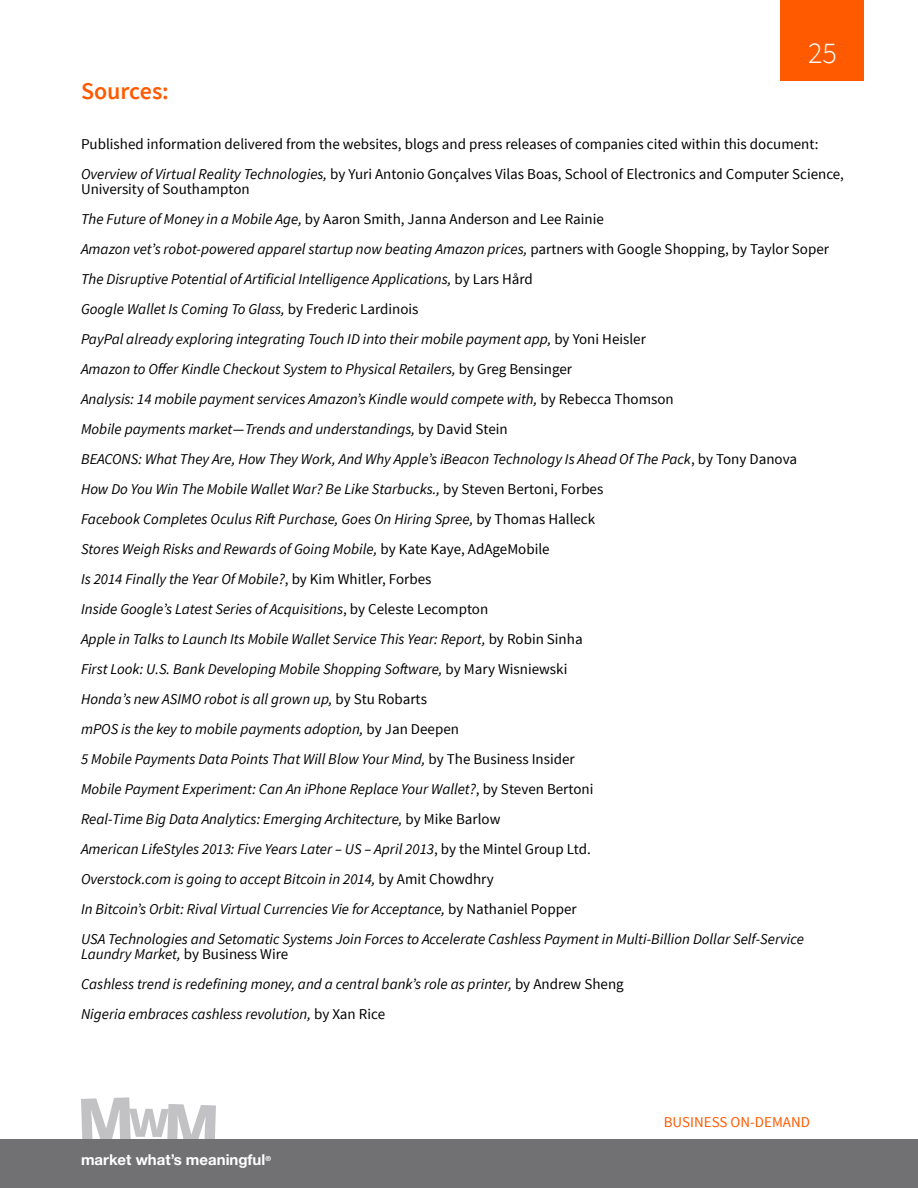
<style>
.page{position:relative;width:918px;height:1188px;background:#fff}
.page>*{position:absolute;margin:0;border:0;box-sizing:border-box;transform-origin:0 0}
.t1{font:300 30px "Source Sans Pro";color:#fff}
.t2{font:600 24px "Source Sans Pro";letter-spacing:-.005em;color:#ff5a00}
.t3{font:italic 15px/30px "Source Sans Pro";color:#000}
.t4{font:15px/30px "Source Sans Pro";color:#000}
.t5{font:700 15px "Helvetica Neue";color:#fff}
.t6{font:15px "Source Sans Pro";color:#ff5a00}
.s1{font-style:italic}
.s2{font-style:normal}
</style>
<div class="page">
<svg style="left:81px;top:1097px;width:135px;height:43px"></svg>
<div style="left:0;top:1140px;width:918px;height:48px;background:#717073"></div>
<div style="left:781px;top:0;width:83px;height:81px;background:#ff5a00"></div>
<h1 class="t1" style="left:808px;top:35px;width:30px">25</h1>
<h2 class="t2" style="left:81px;top:76px;width:89px">Sources:</h2>
<p class="t4" style="left:81px;top:129px;width:765px">Published information delivered from the websites, blogs and press releases of companies cited within this document:<br><span class="s1">Overview of Virtual Reality Technologies,</span> by Yuri Antonio Gonçalves Vilas Boas, School of Electronics and Computer Science,</p>
<p class="t3" style="left:81px;top:174px;width:750px"><span class="s2">University of Southampton<br></span>The Future of Money in a Mobile Age, <span class="s2">by Aaron Smith, Janna Anderson and Lee Rainie<br></span>Amazon vet’s robot-powered apparel startup now beating Amazon prices, <span class="s2">partners with Google Shopping, by Taylor Soper </span>The Disruptive Potential of Artificial Intelligence Applications, <span class="s2">by Lars Hård<br></span>Google Wallet Is Coming To Glass, <span class="s2">by Frederic Lardinois<br></span>PayPal already exploring integrating Touch ID into their mobile payment app, <span class="s2">by Yoni Heisler<br></span>Amazon to Offer Kindle Checkout System to Physical Retailers, <span class="s2">by Greg Bensinger<br></span>Analysis: 14 mobile payment services Amazon’s Kindle would compete with, <span class="s2">by Rebecca Thomson<br></span>Mobile payments market—Trends and understandings, <span class="s2">by David Stein<br></span>BEACONS: What They Are, How They Work, And Why Apple’s iBeacon Technology Is Ahead Of The Pack<span class="s2">, by Tony Danova<br></span>How Do You Win The Mobile Wallet War? Be Like Starbucks., <span class="s2">by Steven Bertoni, Forbes<br></span>Facebook Completes Oculus Rift Purchase, Goes On Hiring Spree, <span class="s2">by Thomas Halleck<br></span>Stores Weigh Risks and Rewards of Going Mobile, <span class="s2">by Kate Kaye, AdAgeMobile<br></span>Is 2014 Finally the Year Of Mobile?<span class="s2">, by Kim Whitler, Forbes<br></span>Inside Google’s Latest Series of Acquisitions<span class="s2">, by Celeste Lecompton<br></span>Apple in Talks to Launch Its Mobile Wallet Service This Year: Report, <span class="s2">by Robin Sinha<br></span>First Look: U.S. Bank Developing Mobile Shopping Software, <span class="s2">by Mary Wisniewski<br></span>Honda’s new ASIMO robot is all grown up, <span class="s2">by Stu Robarts<br></span>mPOS is the key to mobile payments adoption, <span class="s2">by Jan Deepen<br></span>5 Mobile Payments Data Points That Will Blow Your Mind, <span class="s2">by The Business Insider<br></span>Mobile Payment Experiment: Can An iPhone Replace Your Wallet?<span class="s2">, by Steven Bertoni<br></span>Real-Time Big Data Analytics: Emerging Architecture, <span class="s2">by Mike Barlow<br></span>American LifeStyles 2013: Five Years Later – US – April 2013<span class="s2">, by the Mintel Group Ltd.<br></span>Overstock.com is going to accept Bitcoin in 2014, <span class="s2">by Amit Chowdhry<br></span>In Bitcoin’s Orbit: Rival Virtual Currencies Vie for Acceptance, <span class="s2">by Nathaniel Popper<br></span>USA Technologies and Setomatic Systems Join Forces to Accelerate Cashless Payment in Multi-Billion Dollar Self-Service</p>
<p class="t3" style="left:81px;top:939px;width:544px">Laundry Market, <span class="s2">by Business Wire<br></span>Cashless trend is redefining money, and a central bank’s role as printer, <span class="s2">by Andrew Sheng<br></span>Nigeria embraces cashless revolution, <span class="s2">by Xan Rice</span></p>
<p class="t5" style="left:81px;top:1150px;width:191px">market what’s meaningful<sup>®</sup></p>
<p class="t6" style="left:664px;top:1113px;width:148px">BUSINESS ON-DEMAND</p>
</div>
